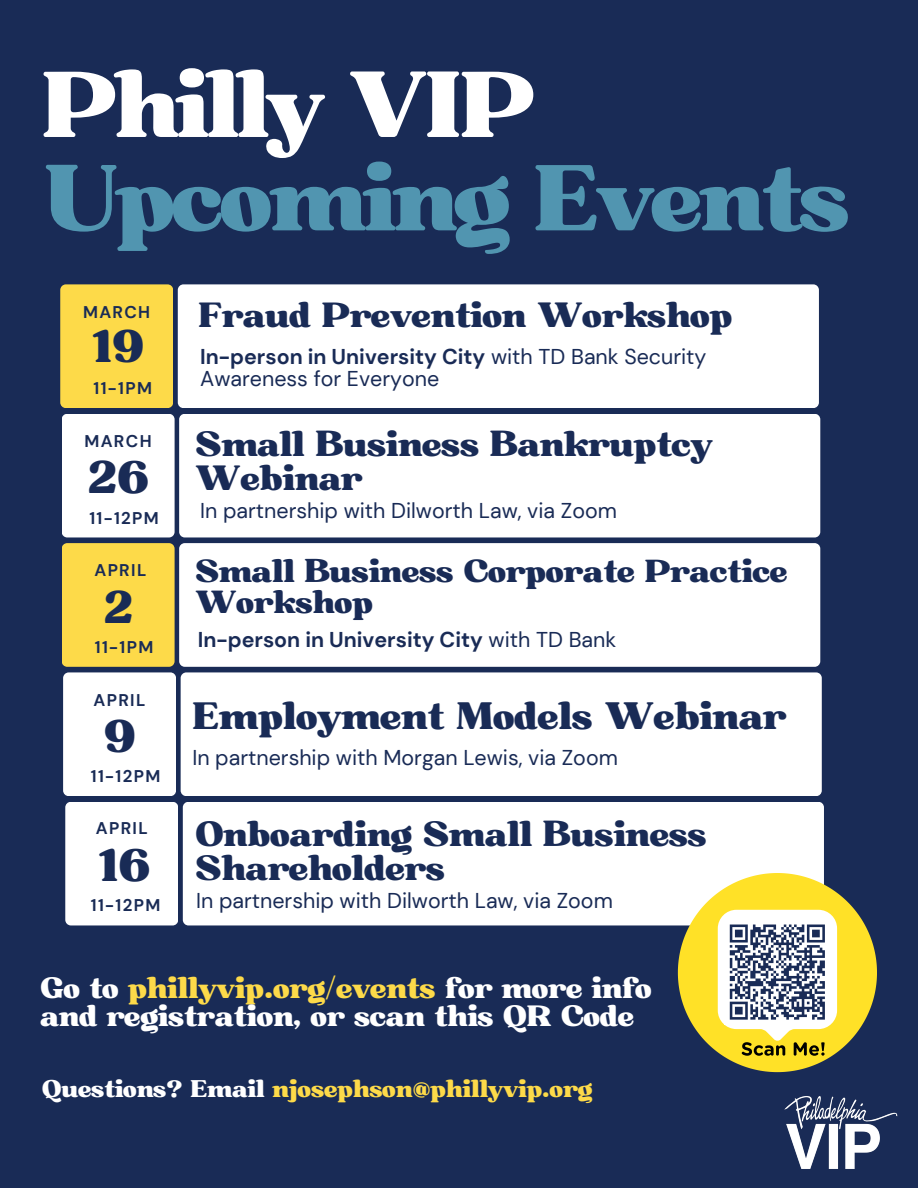
<style>
.page{position:relative;width:918px;height:1188px;background:#192b56}
.page>*{position:absolute;margin:0;border:0;box-sizing:border-box;transform-origin:0 0}
.t1{font:90.3px "Bugaki";letter-spacing:-.05em;color:#5195b0}
.t2{font:90.3px "Bugaki";letter-spacing:-.05em;color:#fff}
.t3{font:45.15px "Bugaki";color:#192b56}
.t4{font:36.9px "Bugaki";letter-spacing:-.02em;color:#192b56}
.t5{font:33.9px/33.8px "Bugaki";letter-spacing:-.02em;color:#192b56}
.t6{font:30.9px/30.3px "Bugaki";letter-spacing:-.02em;color:#192b56}
.t7{font:28.5px/28.2px "Bugaki";letter-spacing:-.02em;color:#fff}
.t8{font:23.4px "Bugaki";letter-spacing:-.02em;color:#fdda49}
.t9{font:21.45px/21.3px "DM Sans";color:#192b56}
.t10{font:700 21.45px "DM Sans";color:#192b56}
.t11{font:700 16.95px "DM Sans";letter-spacing:.08em;color:#192b56}
.s1{font-weight:700}
.s2{font-weight:400}
.s3{color:#fdda49}
.s4{color:#fff}
</style>
<div class="page">
<div style="left:60px;top:284px;width:113px;height:124px;background:#fdda49;border-radius:6px"></div>
<div style="left:178px;top:284px;width:641px;height:124px;background:#fff;border-radius:6px"></div>
<img style="left:784px;top:1096px;width:114px;height:73px">
<div style="left:62px;top:414px;width:113px;height:123px;background:#fff;border-radius:6px"></div>
<div style="left:179px;top:414px;width:641px;height:123px;background:#fff;border-radius:6px"></div>
<div style="left:62px;top:543px;width:113px;height:124px;background:#fdda49;border-radius:6px"></div>
<div style="left:179px;top:543px;width:641px;height:124px;background:#fff;border-radius:6px"></div>
<div style="left:63px;top:672px;width:113px;height:124px;background:#fff;border-radius:6px"></div>
<div style="left:181px;top:672px;width:641px;height:124px;background:#fff;border-radius:6px"></div>
<div style="left:65px;top:802px;width:113px;height:123px;background:#fff;border-radius:6px"></div>
<div style="left:183px;top:802px;width:641px;height:123px;background:#fff;border-radius:6px"></div>
<svg style="left:678px;top:873px;width:199px;height:199px"></svg>
<h2 class="t2" style="left:42px;top:49px;width:496px">Philly VIP</h2>
<h2 class="t1" style="left:42px;top:142px;width:810px">Upcoming Events</h2>
<h4 class="t11" style="left:83px;top:301px;width:69px">MARCH</h4>
<p class="t3" style="left:92px;top:318px;width:54px">19</p>
<h4 class="t11" style="left:94px;top:377px;width:60px">11-1PM</h4>
<p class="t11" style="left:84px;top:431px;width:69px">MARCH</p>
<p class="t3" style="left:87px;top:449px;width:63px">26</p>
<h4 class="t11" style="left:89px;top:507px;width:71px">11-12PM</h4>
<p class="t11" style="left:94px;top:559px;width:53px">APRIL</p>
<p class="t3" style="left:103px;top:579px;width:31px">2</p>
<p class="t11" style="left:95px;top:636px;width:60px">11-1PM</p>
<h4 class="t11" style="left:94px;top:689px;width:53px">APRIL</h4>
<p class="t3" style="left:104px;top:708px;width:34px">9</p>
<h2 class="t11" style="left:91px;top:766px;width:71px">11-12PM</h2>
<p class="t11" style="left:96px;top:817px;width:53px">APRIL</p>
<p class="t3" style="left:98px;top:837px;width:54px">16</p>
<p class="t11" style="left:91px;top:894px;width:71px">11-12PM</p>
<p class="t11" style="left:120px;top:884px;width:48px">JUNE</p>
<h4 class="t11" style="left:117px;top:898px;width:53px">APRIL</h4>
<p class="t5" style="left:199px;top:299px;width:536px">Fraud Prevention Workshop</p>
<p class="t9" style="left:200px;top:346px;width:508px"><span class="s1">In-person in University City</span> with TD Bank Security<br>Awareness for Everyone</p>
<h3 class="t5" style="left:195px;top:429px;width:519px">Small Business Bankruptcy<br>Webinar</h3>
<p class="t9" style="left:200px;top:501px;width:418px">In partnership with Dilworth Law, via Zoom</p>
<p class="t6" style="left:195px;top:558px;width:594px">Small Business Corporate Practice<br>Workshop</p>
<h2 class="t10" style="left:198px;top:626px;width:420px">In-person in University City <span class="s2">with TD Bank</span></h2>
<p class="t4" style="left:192px;top:693px;width:596px">Employment Models Webinar</p>
<p class="t9" style="left:192px;top:747px;width:427px">In partnership with Morgan Lewis, via Zoom</p>
<p class="t5" style="left:195px;top:818px;width:513px">Onboarding Small Business<br>Shareholders</p>
<p class="t9" style="left:196px;top:890px;width:418px">In partnership with Dilworth Law, via Zoom</p>
<p class="t7" style="left:40px;top:975px;width:613px">Go to <span class="s3">phillyvip.org/events</span> for more info and registration, or scan this QR Code</p>
<h1 class="t8" style="left:42px;top:1074px;width:552px"><span class="s4">Questions? Email</span> njosephson@phillyvip.org</h1>
</div>
